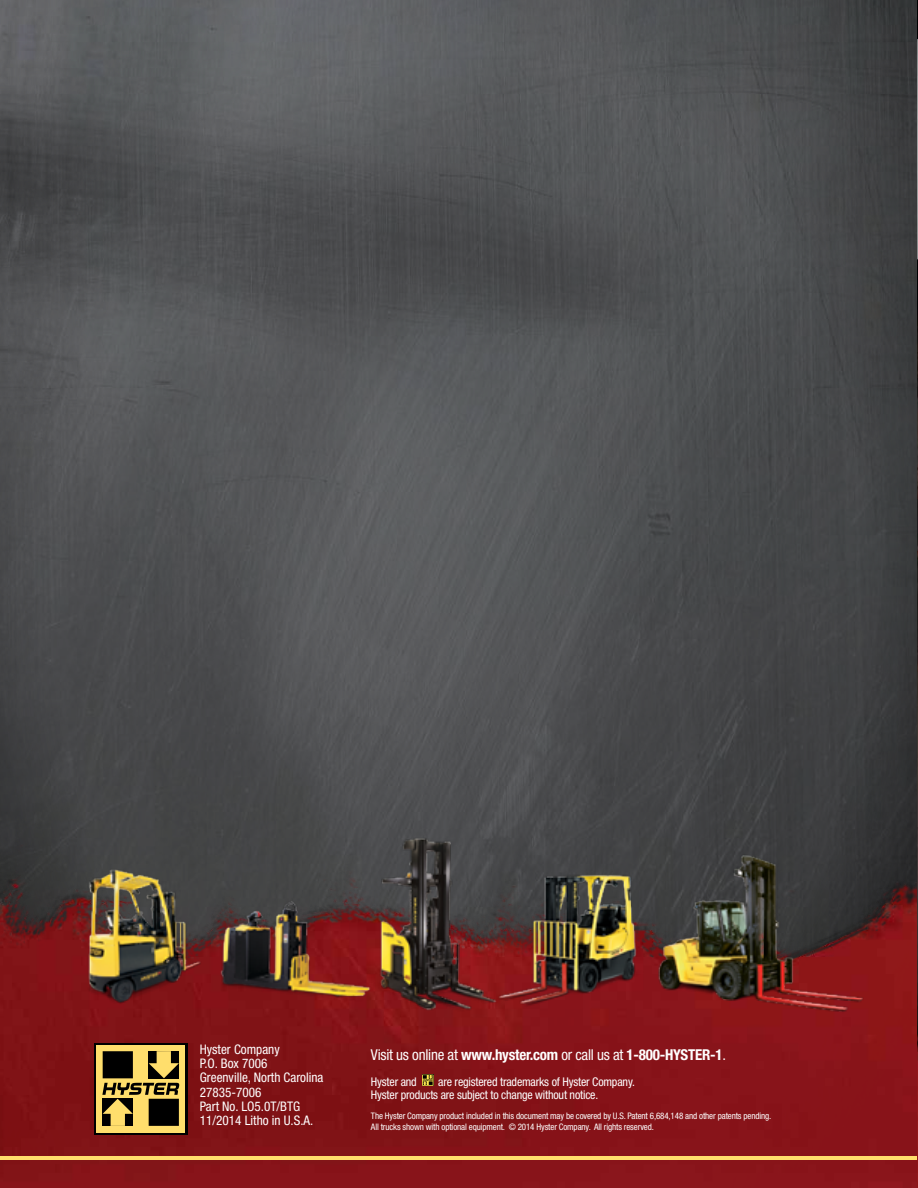
<style>
.page{position:relative;width:918px;height:1188px;background:#fff}
.page>*{position:absolute;margin:0;border:0;box-sizing:border-box;transform-origin:0 0}
.t1{font:700 condensed 15px "Helvetica Neue LT Std";letter-spacing:-.015em;color:#fff}
.t2{font:condensed 13.2px/14.2px "Helvetica Neue LT Std";color:#fff}
.t3{font:condensed 12px/13.5px "Helvetica Neue LT Std";letter-spacing:-.015em;color:#fff}
.t4{font:condensed 9px/10.8px "Helvetica Neue LT Std";letter-spacing:-.015em;color:#fff}
.s1{font-weight:400}
</style>
<div class="page">
<img style="left:0;top:0;width:918px;height:769px">
<img style="left:0;top:769px;width:918px;height:419px">
<hr style="left:0;top:1156px;width:917px;height:3px;background:#ffde6c">
<img style="left:83px;top:830px;width:783px;height:189px">
<div style="left:94px;top:1043px;width:94px;height:91px;background:linear-gradient(to bottom,#000,#000)"></div>
<div style="left:96px;top:1045px;width:89px;height:87px;background:#ffde6c"></div>
<svg style="left:102px;top:1051px;width:77px;height:75px"></svg>
<svg style="left:422px;top:1075px;width:11px;height:11px"></svg>
<hr style="left:0;top:0;width:1px;height:343px;background:#000;opacity:.75">
<h2 class="t2" style="left:200px;top:1042px;width:125px">Hyster Company<br>P.O. Box 7006<br>Greenville, North Carolina<br>27835-7006<br>Part No. LO5.0T/BTG<br>11/2014 Litho in U.S.A.</h2>
<h1 class="t1" style="left:371px;top:1046px;width:357px"><span class="s1">Visit us online at</span> www.hyster.com <span class="s1">or call us at</span> 1-800-HYSTER-1<span class="s1">.</span></h1>
<h3 class="t3" style="left:371px;top:1075px;width:265px;text-indent:67px">are registered trademarks of Hyster Company.<br>Hyster products are subject to change without notice.</h3>
<h3 class="t3" style="left:371px;top:1075px;width:47px">Hyster and</h3>
<p class="t4" style="left:371px;top:1111px;width:402px">The Hyster Company product included in this document may be covered by U.S. Patent 6,684,148 and other patents pending.<br>All trucks shown with optional equipment. © 2014 Hyster Company. All rights reserved.</p>
</div>
